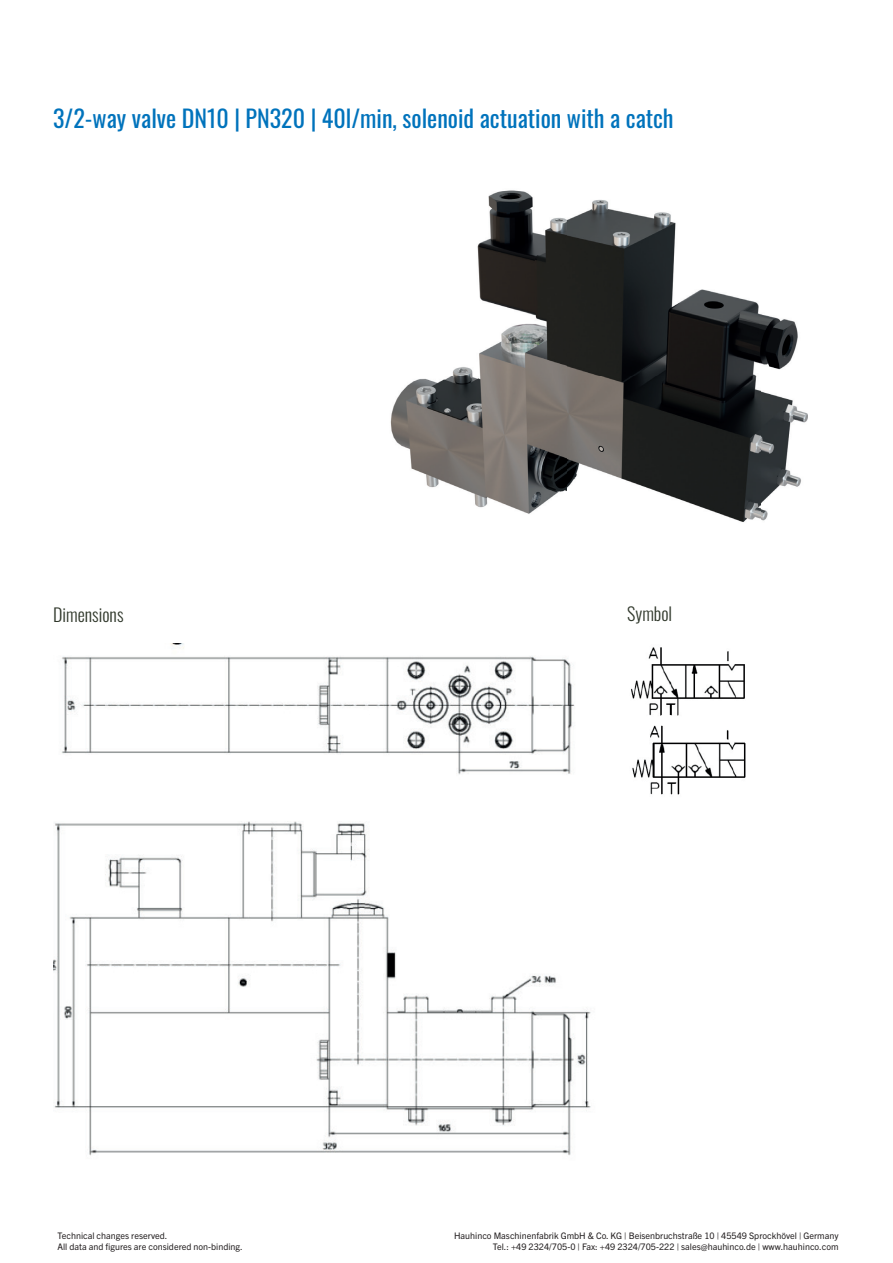
<style>
.page{position:relative;width:893px;height:1263px;background:#fff}
.page>*{position:absolute;margin:0;border:0;box-sizing:border-box;transform-origin:0 0}
.t1{font:24px "Oswald";color:#0073bc}
.t2{font:300 18px "Oswald";color:#30382b}
.t3{font:9px/10.8px "Trade Gothic Next LT Pro";color:#231f20}
</style>
<div class="page">
<img style="left:53px;top:643px;width:538px;height:513px">
<img style="left:631px;top:647px;width:114px;height:69px">
<img style="left:632px;top:725px;width:114px;height:70px">
<img style="left:390px;top:190px;width:418px;height:332px">
<h1 class="t1" style="left:53px;top:96px;width:622px">3/2-way valve DN10 | PN320 | 40l/min, solenoid actuation with a catch</h1>
<h2 class="t2" style="left:53px;top:599px;width:72px">Dimensions</h2>
<h2 class="t2" style="left:627px;top:598px;width:47px">Symbol</h2>
<p class="t3" style="left:57px;top:1230px;width:187px">Technical changes reserved.<br>All data and figures are considered non-binding.</p>
<p class="t3" style="left:454px;top:1230px;width:386px;text-align:right">Hauhinco Maschinenfabrik GmbH &amp; Co. KG | Beisenbruchstraße 10 | 45549 Sprockhövel | Germany<br>Tel.: +49 2324/705-0 | Fax: +49 2324/705-222 | sales@hauhinco.de | www.hauhinco.com</p>
</div>
